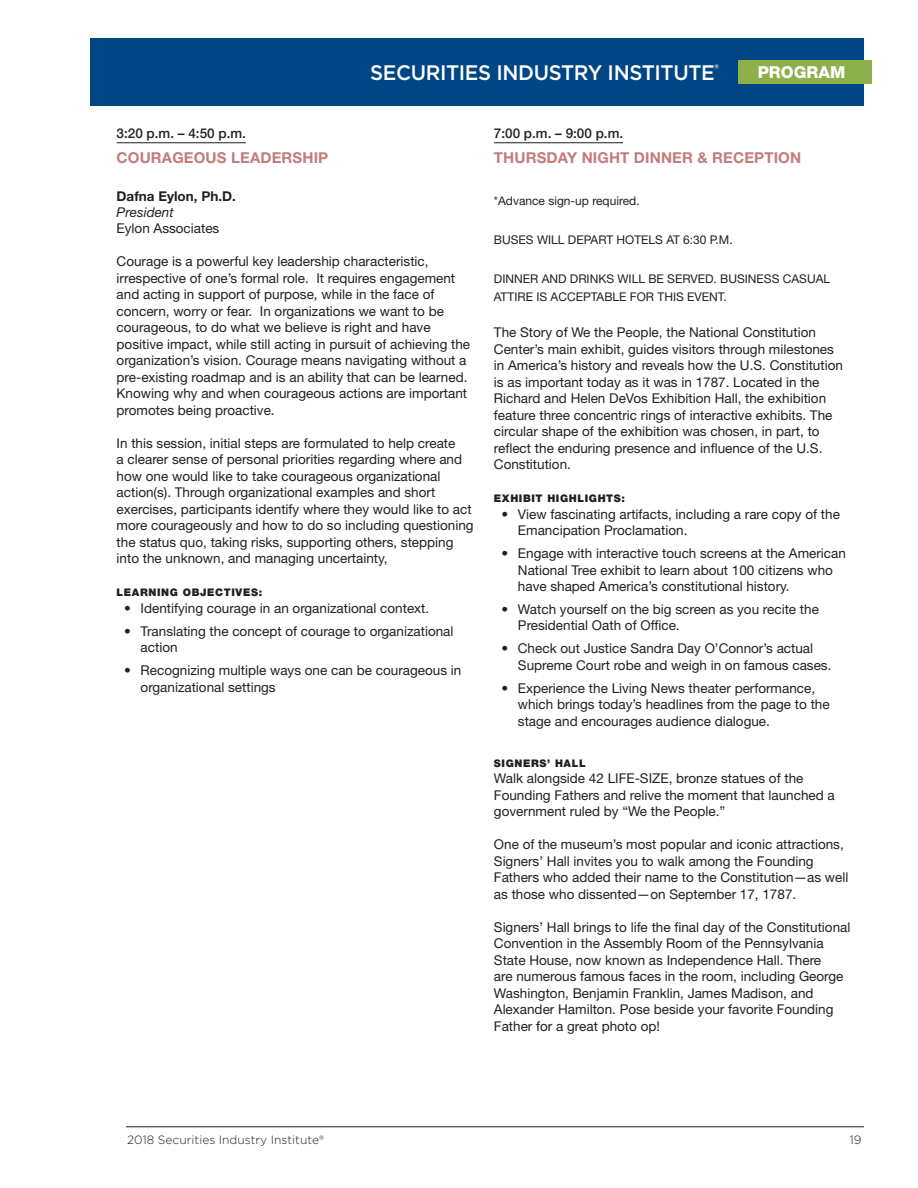
<style>
.page{position:relative;width:918px;height:1188px;background:#fff}
.page>*{position:absolute;margin:0;border:0;box-sizing:border-box;transform-origin:0 0}
.t1{font:500 21px "Gotham";letter-spacing:-.02em;color:#fff}
.t2{font:800 16.5px "Helvetica Neue LT Std";color:#fff}
.session_Year_2{font:700 15px "Helvetica Neue LT Std";letter-spacing:.01em;color:#c47c7a}
.description{font:13.5px/16.5px "Helvetica Neue LT Std";color:#231f20}
.BULLET_DESCRIPTION{font:13.5px/16.5px "Helvetica Neue LT Std";color:#231f20}
.time{font:500 13.5px "Helvetica Neue LT Std";color:#231f20}
.speaker_name{font:700 13.5px "Helvetica Neue LT Std";color:#231f20}
.speaker_firm{font:13.5px "Helvetica Neue LT Std";color:#231f20}
.speaker_title{font:italic 13.5px "Helvetica Neue LT Std";color:#231f20}
.Who_can_attend{font:12px/18px "Helvetica Neue LT Std";color:#231f20}
.t3{font:300 12px "Gotham";color:#231f20}
.PRESENTERS___learnin{font:900 10.5px "Helvetica Neue LT Std";letter-spacing:.06em;color:#231f20}
</style>
<div class="page">
<div style="left:90px;top:38px;width:774px;height:68px;background:#004684"></div>
<hr style="left:126px;top:1126px;width:738px;height:1px;background:#231f20">
<div style="left:739px;top:60px;width:133px;height:24px;background:#8daf4c"></div>
<hr style="left:117px;top:142px;width:129px;height:1px;background:#231f20">
<hr style="left:494px;top:142px;width:129px;height:1px;background:#231f20">
<h1 class="t1" style="left:370px;top:59px;width:350px">SECURITIES INDUSTRY INSTITUTE<sup>®</sup></h1>
<p class="t2" style="left:758px;top:62px;width:89px">PROGRAM</p>
<p class="time" style="left:117px;top:125px;width:131px">3:20 p.m. – 4:50 p.m.</p>
<p class="session_Year_2" style="left:117px;top:149px;width:213px">COURAGEOUS LEADERSHIP</p>
<p class="speaker_name" style="left:117px;top:187px;width:121px">Dafna Eylon, Ph.D.</p>
<p class="speaker_title" style="left:117px;top:204px;width:59px">President</p>
<p class="speaker_firm" style="left:117px;top:220px;width:104px">Eylon Associates</p>
<p class="description" style="left:117px;top:253px;width:355px">Courage is a powerful key leadership characteristic, irrespective of one’s formal role. It requires engagement and acting in support of purpose, while in the face of concern, worry or fear. In organizations we want to be courageous, to do what we believe is right and have positive impact, while still acting in pursuit of achieving the organization’s vision. Courage means navigating without a pre-existing roadmap and is an ability that can be learned.<br>Knowing why and when courageous actions are important promotes being proactive.</p>
<p class="description" style="left:117px;top:434px;width:359px">In this session, initial steps are formulated to help create<br>a clearer sense of personal priorities regarding where and how one would like to take courageous organizational action(s). Through organizational examples and short exercises, participants identify where they would like to act more courageously and how to do so including questioning the status quo, taking risks, supporting others, stepping into the unknown, and managing uncertainty,</p>
<p class="PRESENTERS___learnin" style="left:117px;top:586px;width:147px">LEARNING OBJECTIVES:</p>
<p class="BULLET_DESCRIPTION" style="left:124px;top:599px;width:307px">• Identifying courage in an organizational context.</p>
<p class="BULLET_DESCRIPTION" style="left:141px;top:622px;width:314px;text-indent:-16px">• Translating the concept of courage to organizational action</p>
<p class="BULLET_DESCRIPTION" style="left:141px;top:662px;width:322px;text-indent:-16px">• Recognizing multiple ways one can be courageous in organizational settings</p>
<p class="time" style="left:494px;top:125px;width:131px">7:00 p.m. – 9:00 p.m.</p>
<p class="session_Year_2" style="left:494px;top:149px;width:309px">THURSDAY NIGHT DINNER &amp; RECEPTION</p>
<p class="Who_can_attend" style="left:494px;top:192px;width:147px">*Advance sign-up required.</p>
<p class="Who_can_attend" style="left:494px;top:231px;width:240px">BUSES WILL DEPART HOTELS AT 6:30 P.M.</p>
<p class="Who_can_attend" style="left:494px;top:270px;width:338px">DINNER AND DRINKS WILL BE SERVED. BUSINESS CASUAL<br>ATTIRE IS ACCEPTABLE FOR THIS EVENT.</p>
<p class="description" style="left:494px;top:324px;width:351px">The Story of We the People, the National Constitution Center’s main exhibit, guides visitors through milestones in America’s history and reveals how the U.S. Constitution is as important today as it was in 1787. Located in the Richard and Helen DeVos Exhibition Hall, the exhibition feature three concentric rings of interactive exhibits. The circular shape of the exhibition was chosen, in part, to reflect the enduring presence and influence of the U.S.<br>Constitution.</p>
<p class="PRESENTERS___learnin" style="left:494px;top:492px;width:133px">EXHIBIT HIGHLIGHTS:</p>
<p class="BULLET_DESCRIPTION" style="left:518px;top:505px;width:324px;text-indent:-16px">• View fascinating artifacts, including a rare copy of the<br>Emancipation Proclamation.</p>
<p class="BULLET_DESCRIPTION" style="left:518px;top:545px;width:330px;text-indent:-16px">• Engage with interactive touch screens at the American<br>National Tree exhibit to learn about 100 citizens who have shaped America’s constitutional history.</p>
<p class="BULLET_DESCRIPTION" style="left:518px;top:601px;width:303px;text-indent:-16px">• Watch yourself on the big screen as you recite the<br>Presidential Oath of Office.</p>
<p class="BULLET_DESCRIPTION" style="left:518px;top:640px;width:315px;text-indent:-16px">• Check out Justice Sandra Day O’Connor’s actual<br>Supreme Court robe and weigh in on famous cases.</p>
<p class="BULLET_DESCRIPTION" style="left:518px;top:680px;width:313px;text-indent:-16px">• Experience the Living News theater performance, which brings today’s headlines from the page to the stage and encourages audience dialogue.</p>
<p class="PRESENTERS___learnin" style="left:494px;top:757px;width:93px">SIGNERS’ HALL</p>
<p class="description" style="left:494px;top:770px;width:342px">Walk alongside 42 LIFE-SIZE, bronze statues of the<br>Founding Fathers and relive the moment that launched a government ruled by “We the People.”</p>
<p class="description" style="left:494px;top:836px;width:356px">One of the museum’s most popular and iconic attractions, Signers’ Hall invites you to walk among the Founding Fathers who added their name to the Constitution—as well as those who dissented—on September 17, 1787.</p>
<p class="description" style="left:494px;top:919px;width:358px">Signers’ Hall brings to life the final day of the Constitutional Convention in the Assembly Room of the Pennsylvania State House, now known as Independence Hall. There<br>are numerous famous faces in the room, including George Washington, Benjamin Franklin, James Madison, and Alexander Hamilton. Pose beside your favorite Founding Father for a great photo op!</p>
<p class="t3" style="left:127px;top:1132px;width:198px">2018 Securities Industry Institute®</p>
<p class="t3" style="left:850px;top:1132px;width:13px">19</p>
</div>
